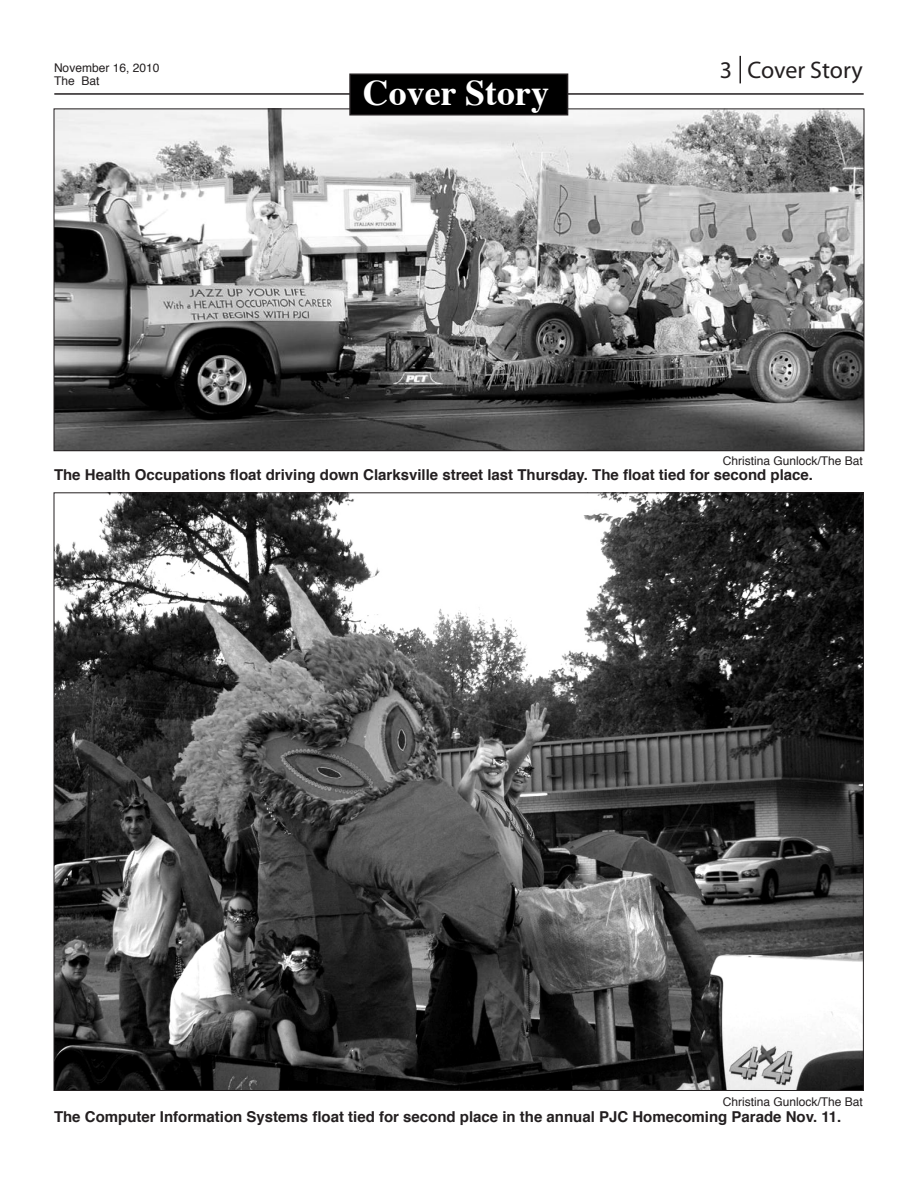
<style>
.page{position:relative;width:918px;height:1188px;background:#fff}
.page>*{position:absolute;margin:0;border:0;box-sizing:border-box;transform-origin:0 0}
.t1{font:700 36px "Times";color:#fff}
.t2{font:24px "Myriad Pro";letter-spacing:-.005em;color:#231f20}
.t3{font:700 15px "Helvetica";color:#231f20}
.photo_credit_line{font:12px "Helvetica";color:#231f20}
</style>
<div class="page">
<img style="left:56px;top:111px;width:806px;height:338px">
<hr style="left:54px;top:93px;width:810px;height:2px;background:#231f20">
<svg style="left:740px;top:56px;width:1px;height:27px"></svg>
<div style="left:350px;top:74px;width:218px;height:41px;background:#000"></div>
<div style="left:349px;top:74px;width:219px;height:42px;border:2px solid #231f20"></div>
<img style="left:56px;top:494px;width:806px;height:595px">
<p class="photo_credit_line" style="left:54px;top:58px;width:107px">November 16, 2010</p>
<p class="photo_credit_line" style="left:54px;top:72px;width:47px">The Bat</p>
<p class="t1" style="left:363px;top:59px;width:188px">Cover Story</p>
<p class="t2" style="left:720px;top:55px;width:144px">3 Cover Story</p>
<p class="photo_credit_line" style="left:723px;top:451px;width:142px">Christina Gunlock/The Bat</p>
<p class="t3" style="left:54px;top:463px;width:761px">The Health Occupations float driving down Clarksville street last Thursday. The float tied for second place.</p>
<p class="photo_credit_line" style="left:723px;top:1092px;width:142px">Christina Gunlock/The Bat</p>
<p class="t3" style="left:54px;top:1104px;width:789px">The Computer Information Systems float tied for second place in the annual PJC Homecoming Parade Nov. 11.</p>
</div>
